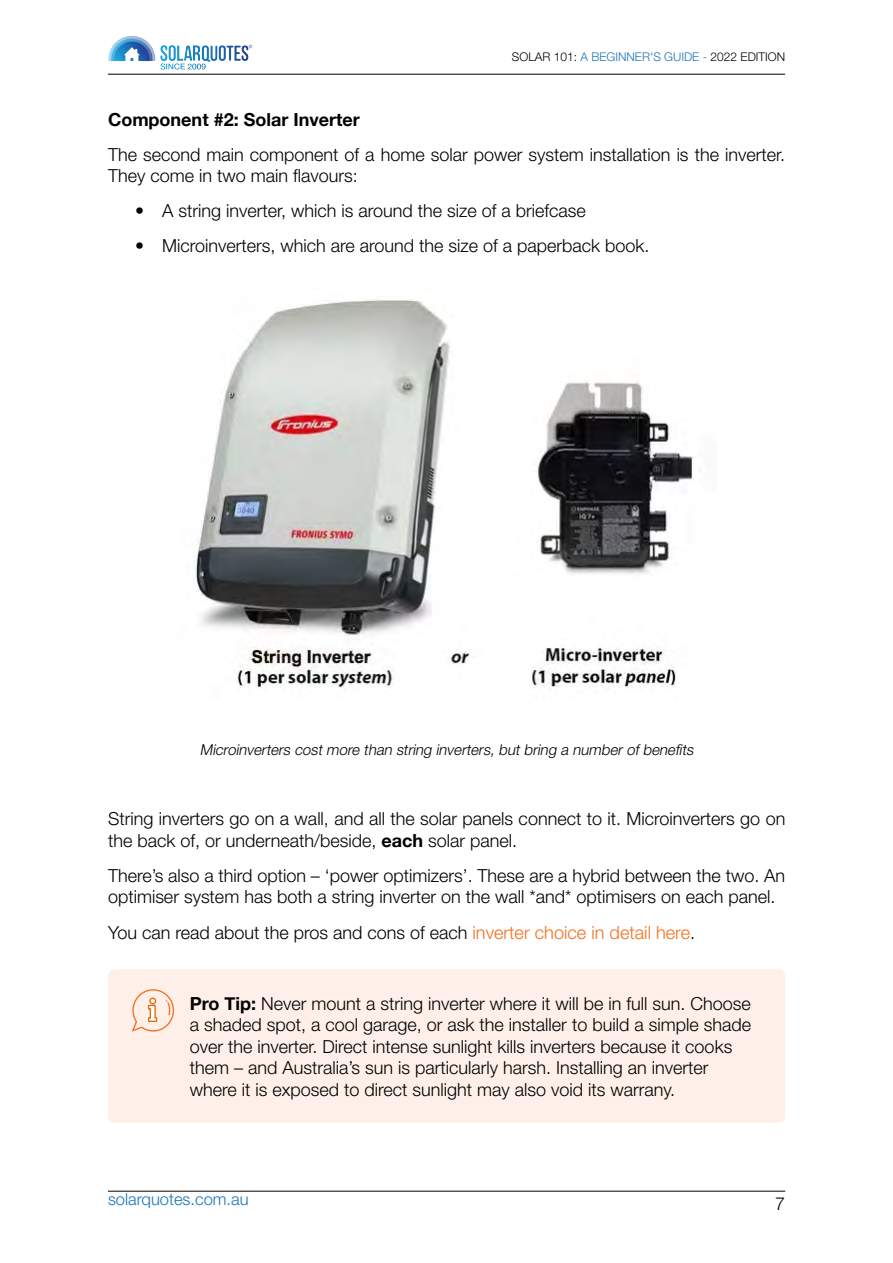
<style>
.page{position:relative;width:893px;height:1263px;background:#fff}
.page>*{position:absolute;margin:0;border:0;box-sizing:border-box;transform-origin:0 0}
.t1{font:300 18px/21.6px "Helvetica Neue";color:#000}
.t2{font:700 18px "Helvetica Neue";color:#000}
.t3{font:300 16.5px "Helvetica Neue";color:#1b75bb}
.t4{font:italic 300 15px "Helvetica Neue";color:#000}
.t5{font:300 12px "Helvetica Neue";color:#000}
.s1{color:#1b75bb}
.s2{font-weight:700}
.s3{font-size:18.15px;color:#f3701f}
</style>
<div class="page">
<img style="left:108px;top:36px;width:156px;height:38px">
<hr style="left:108px;top:74px;width:677px;height:1px;background:#000">
<hr style="left:108px;top:1191px;width:677px;height:1px;background:#000">
<img style="left:195px;top:299px;width:498px;height:390px">
<div style="left:108px;top:969px;width:677px;height:153px;background:#fef0e8;border-radius:7px"></div>
<svg style="left:132px;top:989px;width:42px;height:43px"></svg>
<p class="t5" style="left:512px;top:50px;width:275px">SOLAR 101: <span class="s1">A BEGINNER'S GUIDE -</span> 2022 EDITION</p>
<p class="t2" style="left:108px;top:108px;width:253px">Component #2: Solar Inverter</p>
<p class="t1" style="left:108px;top:143px;width:679px">The second main component of a home solar power system installation is the inverter.<br>They come in two main flavours:</p>
<p class="t1" style="left:135px;top:200px;width:452px">• A string inverter, which is around the size of a briefcase</p>
<p class="t1" style="left:135px;top:235px;width:516px">• Microinverters, which are around the size of a paperback book.</p>
<p class="t4" style="left:200px;top:740px;width:498px">Microinverters cost more than string inverters, but bring a number of benefits</p>
<p class="t1" style="left:108px;top:807px;width:679px">String inverters go on a wall, and all the solar panels connect to it. Microinverters go on the back of, or underneath/beside, <span class="s2">each</span> solar panel.</p>
<p class="t1" style="left:108px;top:864px;width:679px">There’s also a third option – ‘power optimizers’. These are a hybrid between the two. An optimiser system has both a string inverter on the wall *and* optimisers on each panel.</p>
<p class="t1" style="left:108px;top:921px;width:589px">You can read about the pros and cons of each <span class="s3">inverter choice in detail here</span>.</p>
<p class="t1" style="left:190px;top:992px;width:563px"><span class="s2">Pro Tip:</span> Never mount a string inverter where it will be in full sun. Choose a shaded spot, a cool garage, or ask the installer to build a simple shade over the inverter. Direct intense sunlight kills inverters because it cooks them – and Australia’s sun is particularly harsh. Installing an inverter where it is exposed to direct sunlight may also void its warrany.</p>
<p class="t3" style="left:108px;top:1189px;width:142px">solarquotes.com.au</p>
<p class="t1" style="left:775px;top:1192px;width:12px">7</p>
</div>
